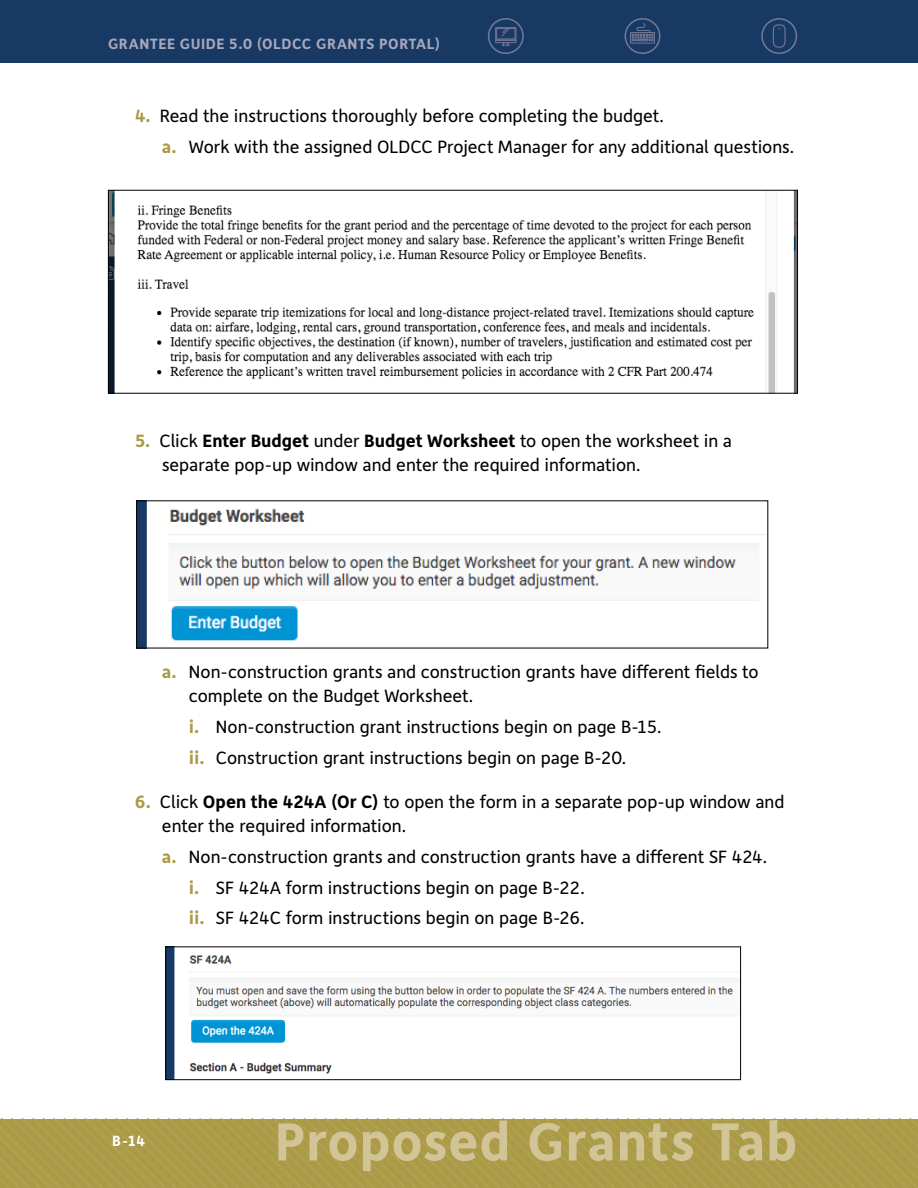
<style>
.page{position:relative;width:918px;height:1188px;background:#fff}
.page>*{position:absolute;margin:0;border:0;box-sizing:border-box;transform-origin:0 0}
.t1{font:700 54px "Depot";letter-spacing:.02em;color:#d1c598}
.t2{font:18px/30.8px "Depot";color:#000}
.t3{font:700 15px "Depot";letter-spacing:.04em;color:#a7a8bc}
.t4{font:700 15px "Depot";color:#fff}
.s1{font-weight:700;color:#ab9a46}
.s2{font-weight:700}
</style>
<div class="page">
<svg style="left:0;top:1119px;width:918px;height:69px;background:#ac9b49"></svg>
<div style="left:0;top:0;width:918px;height:63px;background:#173963"></div>
<div style="left:488px;top:18px;width:36px;height:36px;border:2px solid #727795;border-radius:50%"></div>
<svg style="left:495px;top:27px;width:22px;height:19px"></svg>
<div style="left:625px;top:18px;width:35px;height:36px;border:2px solid #727795;border-radius:50%"></div>
<div style="left:630px;top:32px;width:25px;height:12px;border:1px solid #727795"></div>
<svg style="left:631px;top:23px;width:23px;height:19px"></svg>
<div style="left:761px;top:18px;width:36px;height:36px;border:2px solid #727795;border-radius:50%"></div>
<svg style="left:772px;top:24px;width:14px;height:24px"></svg>
<img style="left:110px;top:192px;width:686px;height:200px">
<div style="left:108px;top:190px;width:690px;height:204px;border:1px solid #000"></div>
<img style="left:138px;top:502px;width:628px;height:144px">
<img style="left:167px;top:949px;width:572px;height:129px">
<div style="left:165px;top:947px;width:576px;height:133px;border:1px solid #000"></div>
<p class="t3" style="left:108px;top:34px;width:334px">GRANTEE GUIDE 5.0 (OLDCC GRANTS PORTAL)</p>
<p class="t2" style="left:162px;top:100px;width:632px;text-indent:-27px"><span class="s1">4.</span> Read the instructions thoroughly before completing the budget.<br><span class="s1">a.</span> Work with the assigned OLDCC Project Manager for any additional questions.</p>
<p class="t2" style="left:162px;top:428px;width:572px;line-height:24px;text-indent:-27px"><span class="s1">5.</span> Click <span class="s2">Enter Budget</span> under <span class="s2">Budget Worksheet</span> to open the worksheet in a separate pop-up window and enter the required information.</p>
<p class="t2" style="left:189px;top:660px;width:571px;line-height:24px;text-indent:-27px"><span class="s1">a.</span> Non-construction grants and construction grants have different fields to complete on the Budget Worksheet.</p>
<p class="t2" style="left:189px;top:711px;width:472px"><span class="s1">i.</span> Non-construction grant instructions begin on page B-15. <span class="s1">ii.</span> Construction grant instructions begin on page B-20.</p>
<p class="t2" style="left:162px;top:789px;width:624px;line-height:24px;text-indent:-27px"><span class="s1">6.</span> Click <span class="s2">Open the 424A (Or C)</span> to open the form in a separate pop-up window and enter the required information.</p>
<p class="t2" style="left:189px;top:841px;width:577px;text-indent:-27px"><span class="s1">a.</span> Non-construction grants and construction grants have a different SF 424. <span class="s1">i.</span> SF 424A form instructions begin on page B-22.<br><span class="s1">ii.</span> SF 424C form instructions begin on page B-26.</p>
<p class="t4" style="left:112px;top:1131px;width:35px">B-14</p>
<h1 class="t1" style="left:275px;top:1107px;width:524px">Proposed Grants Tab</h1>
</div>
